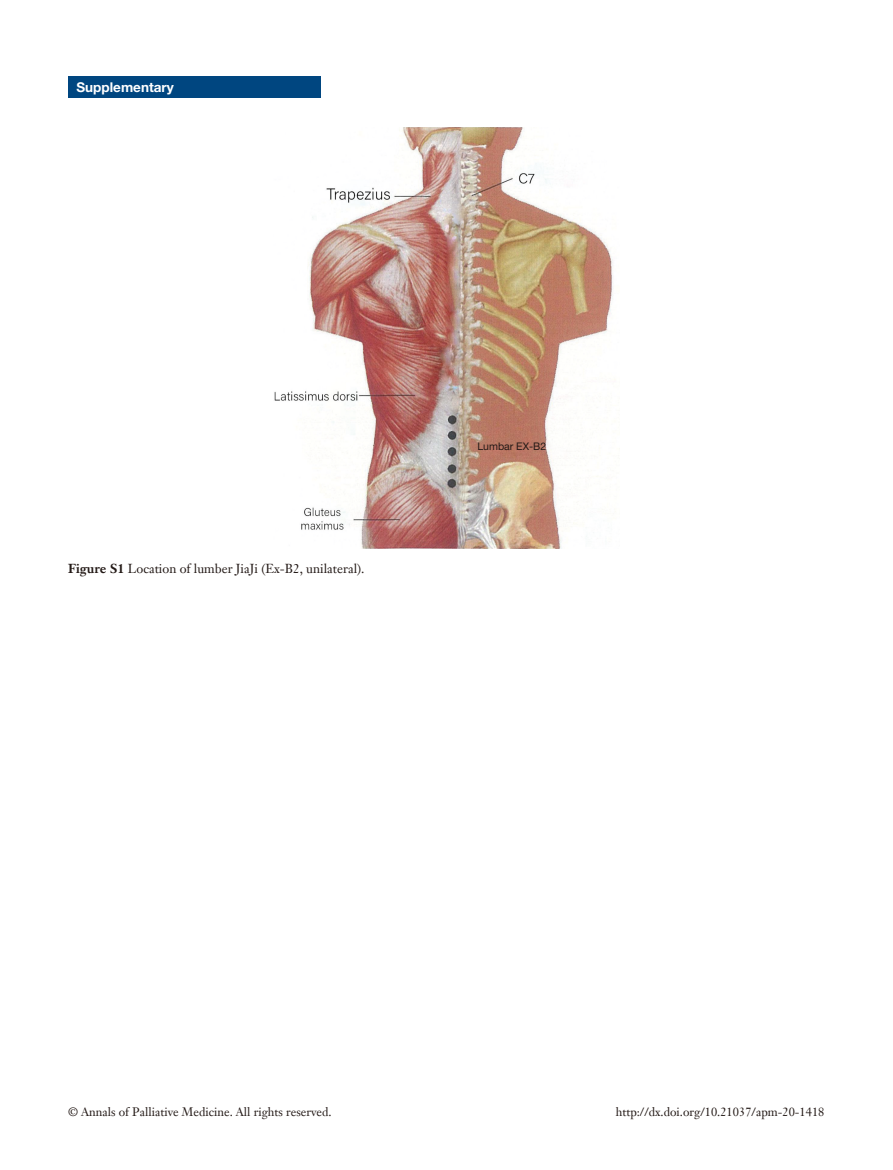
<style>
.page{position:relative;width:893px;height:1170px;background:#fff}
.page>*{position:absolute;margin:0;border:0;box-sizing:border-box;transform-origin:0 0}
.栏目{font:700 13.5px "Helvetica Neue LT Pro";color:#fff}
.t1{font:12.75px "Janson Text LT";color:#231916}
.t2{font:12px "Janson Text LT";color:#231916}
.t3{font:10.5px "Helvetica Neue LT Pro";color:#231916}
.s1{font-weight:700}
</style>
<div class="page">
<div style="left:68px;top:77px;width:252px;height:21px;background:#004680"></div>
<img style="left:274px;top:128px;width:339px;height:421px">
<p class="栏目" style="left:77px;top:79px;width:99px">Supplementary</p>
<p class="t1" style="left:68px;top:560px;width:298px"><span class="s1">Figure S1</span> Location of lumber JiaJi (Ex-B2, unilateral).</p>
<p class="t3" style="left:477px;top:439px;width:70px">Lumbar EX-B2</p>
<p class="t2" style="left:68px;top:1104px;width:265px">© Annals of Palliative Medicine. All rights reserved.</p>
<p class="t2" style="left:616px;top:1104px;width:210px">http://dx.doi.org/10.21037/apm-20-1418</p>
</div>
